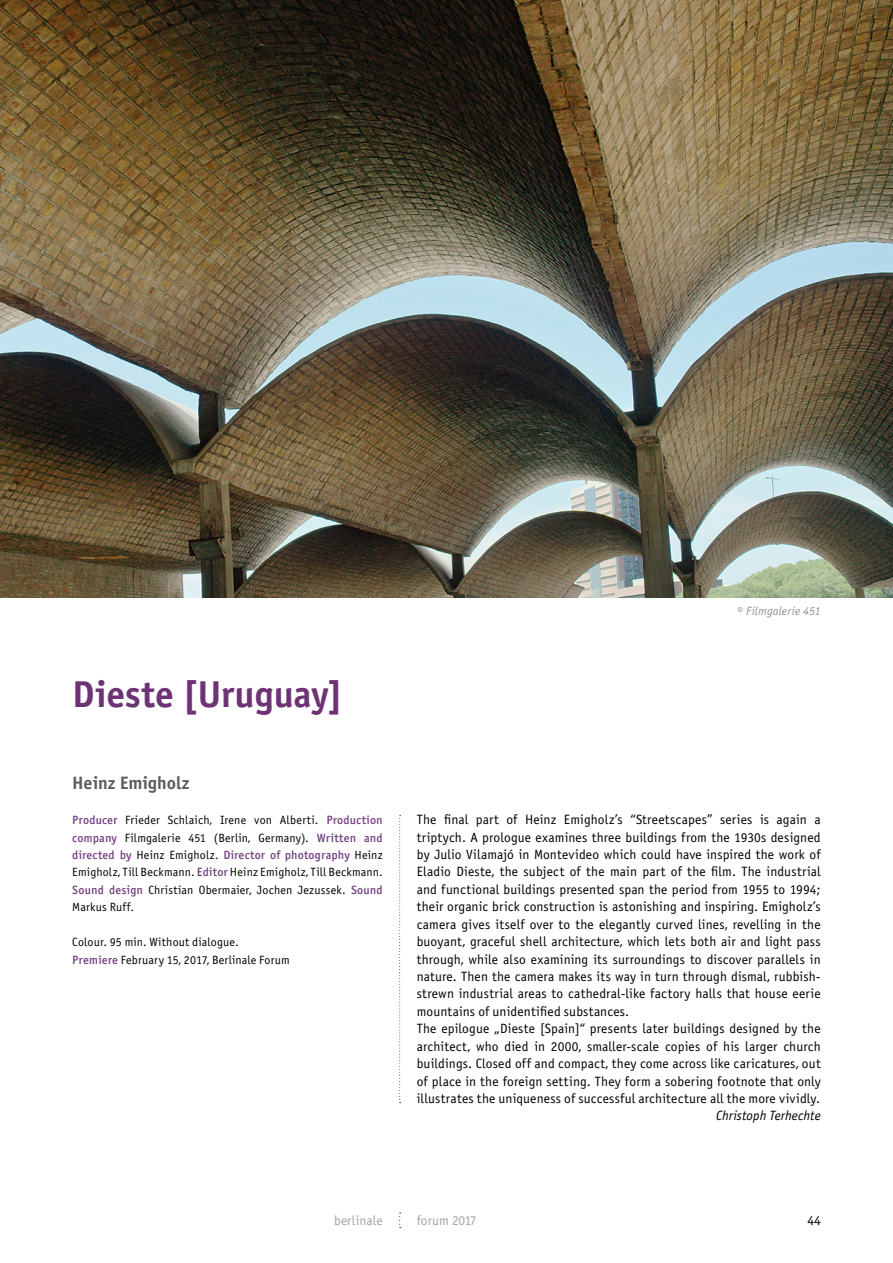
<style>
.page{position:relative;width:893px;height:1263px;background:#fff}
.page>*{position:absolute;margin:0;border:0;box-sizing:border-box;transform-origin:0 0}
.t1{font:37.5px "Officina Sans Bold ITC";letter-spacing:-.005em;color:#6d3374}
.t2{font:18px "Officina Sans Bold ITC";color:#5d5d5c}
.t3{font:13.5px/17.4px "Officina Sans Book ITC";letter-spacing:.01em;color:#000}
.t4{font:13.5px "Officina Sans Book ITC";color:#a4a4a4}
.t5{font:italic 13.5px "Officina Sans Book ITC";color:#000}
.t6{font:12px/17.4px "Officina Sans Book ITC";letter-spacing:.015em;color:#000}
.t7{font:12px "Officina Sans Medium ITC";letter-spacing:.015em;color:#70397e}
.t8{font:italic 12px "Officina Sans Book ITC";letter-spacing:.01em;color:#8f8f8f}
.s1{font-family:"Officina Sans Medium ITC";color:#70397e}
.s2{font-family:"Officina Sans Book ITC";color:#000}
</style>
<div class="page">
<svg style="left:399px;top:1212px;width:2px;height:16px"></svg>
<svg style="left:399px;top:815px;width:2px;height:288px"></svg>
<img style="left:0;top:0;width:893px;height:597px">
<h1 class="t1" style="left:72px;top:671px;width:272px">Dieste [Uruguay]</h1>
<h2 class="t2" style="left:72px;top:772px;width:119px">Heinz Emigholz</h2>
<p class="t6" style="left:72px;top:811px;width:312px"><span class="s1">Producer</span> Frieder Schlaich, Irene von Alberti. <span class="s1">Production company</span> Filmgalerie 451 (Berlin, Germany). <span class="s1">Written and</span></p>
<p class="t7" style="left:72px;top:848px;width:312px">directed by <span class="s2">Heinz Emigholz.</span> Director of photography <span class="s2">Heinz</span></p>
<p class="t6" style="left:72px;top:864px;width:312px;text-align:justify">Emigholz, Till Beckmann. <span class="s1">Editor</span> Heinz Emigholz, Till Beckmann.<br><span class="s1">Sound design</span> Christian Obermaier, Jochen Jezussek. <span class="s1">Sound </span>Markus Ruff.</p>
<p class="t6" style="left:72px;top:933px;width:219px">Colour. 95 min. Without dialogue.<br><span class="s1">Premiere</span> February 15, 2017, Berlinale Forum</p>
<p class="t8" style="left:737px;top:604px;width:85px">© Filmgalerie 451</p>
<p class="t3" style="left:417px;top:811px;width:405px">The final part of Heinz Emigholz’s “Streetscapes” series is again a triptych. A prologue examines three buildings from the 1930s designed by Julio Vilamajó in Montevideo which could have inspired the work of Eladio Dieste, the subject of the main part of the film. The industrial and functional buildings presented span the period from 1955 to 1994; their organic brick construction is astonishing and inspiring. Emigholz’s camera gives itself over to the elegantly curved lines, revelling in the buoyant, graceful shell architecture, which lets both air and light pass through, while also examining its surroundings to discover parallels in nature. Then the camera makes its way in turn through dismal, rubbish&shy;strewn industrial areas to cathedral-like factory halls that house eerie mountains of unidentified substances.<br>The epilogue „Dieste [Spain]“ presents later buildings designed by the architect, who died in 2000, smaller-scale copies of his larger church buildings. Closed off and compact, they come across like caricatures, out of place in the foreign setting. They form a sobering footnote that only illustrates the uniqueness of successful architecture all the more vividly.</p>
<p class="t5" style="left:716px;top:1108px;width:106px">Christoph Terhechte</p>
<p class="t4" style="left:334px;top:1213px;width:50px">berlinale</p>
<p class="t4" style="left:417px;top:1213px;width:61px">forum 2017</p>
<p class="t3" style="left:807px;top:1212px;width:15px">44</p>
</div>
